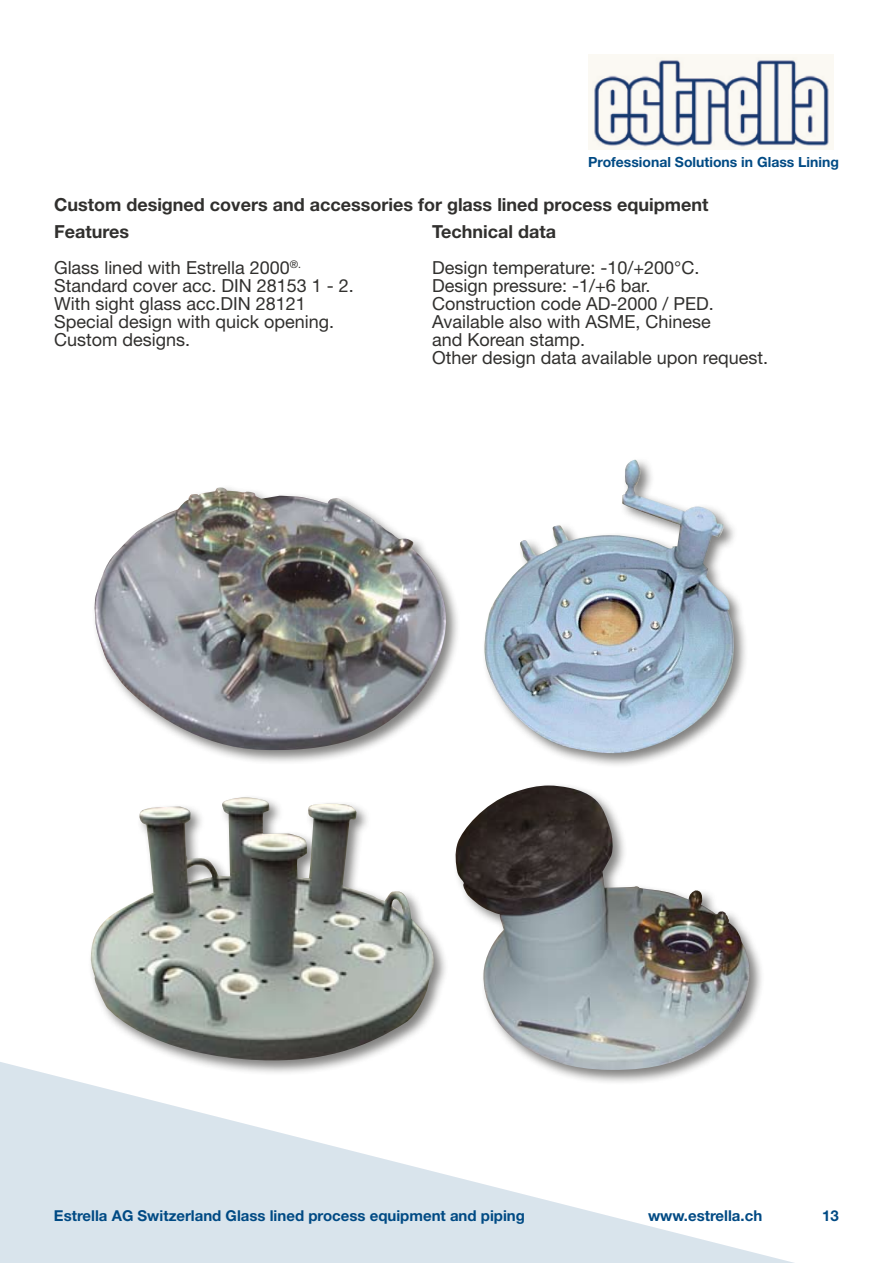
<style>
.page{position:relative;width:893px;height:1263px;background:#fff}
.page>*{position:absolute;margin:0;border:0;box-sizing:border-box;transform-origin:0 0}
.t1{font:18px/18px "Helvetica Neue";color:#31302e}
.t2{font:700 18px/27px "Helvetica Neue";color:#31302e}
.t3{font:700 15px "Helvetica Neue";color:#004a84}
.t4{font:700 13.95px "Helvetica Neue";color:#004a84}
</style>
<div class="page">
<img style="left:589px;top:54px;width:245px;height:95px">
<svg style="left:0;top:1062px;width:794px;height:201px;fill:#d9e4ec"></svg>
<img style="left:94px;top:487px;width:356px;height:266px">
<img style="left:484px;top:460px;width:251px;height:298px">
<div style="left:87px;top:782px;width:704px;height:332px;background:#31302e;opacity:.6"></div>
<img style="left:90px;top:797px;width:347px;height:268px">
<img style="left:454px;top:785px;width:296px;height:285px">
<p class="t4" style="left:588px;top:153px;width:252px">Professional Solutions in Glass Lining</p>
<p class="t2" style="left:54px;top:191px;width:656px">Custom designed covers and accessories for glass lined process equipment<br>Features</p>
<p class="t2" style="left:432px;top:218px;width:125px">Technical data</p>
<p class="t1" style="left:54px;top:259px;width:249px">Glass lined with Estrella 2000<sup>®.</sup></p>
<p class="t1" style="left:432px;top:259px;width:269px">Design temperature: -10/+200°C.</p>
<p class="t1" style="left:54px;top:277px;width:301px">Standard cover acc. DIN 28153 1 - 2.</p>
<p class="t1" style="left:432px;top:277px;width:220px">Design pressure: -1/+6 bar.</p>
<p class="t1" style="left:54px;top:295px;width:253px">With sight glass acc.DIN 28121</p>
<p class="t1" style="left:432px;top:295px;width:283px">Construction code AD-2000 / PED.</p>
<p class="t1" style="left:54px;top:313px;width:282px">Special design with quick opening.</p>
<p class="t1" style="left:432px;top:313px;width:280px">Available also with ASME, Chinese</p>
<p class="t1" style="left:54px;top:331px;width:138px">Custom designs.</p>
<p class="t1" style="left:432px;top:331px;width:338px">and Korean stamp.<br>Other design data available upon request.</p>
<p class="t3" style="left:54px;top:1206px;width:472px">Estrella AG Switzerland Glass lined process equipment and piping</p>
<p class="t3" style="left:648px;top:1206px;width:116px">www.estrella.ch</p>
<p class="t3" style="left:822px;top:1206px;width:18px">13</p>
</div>
